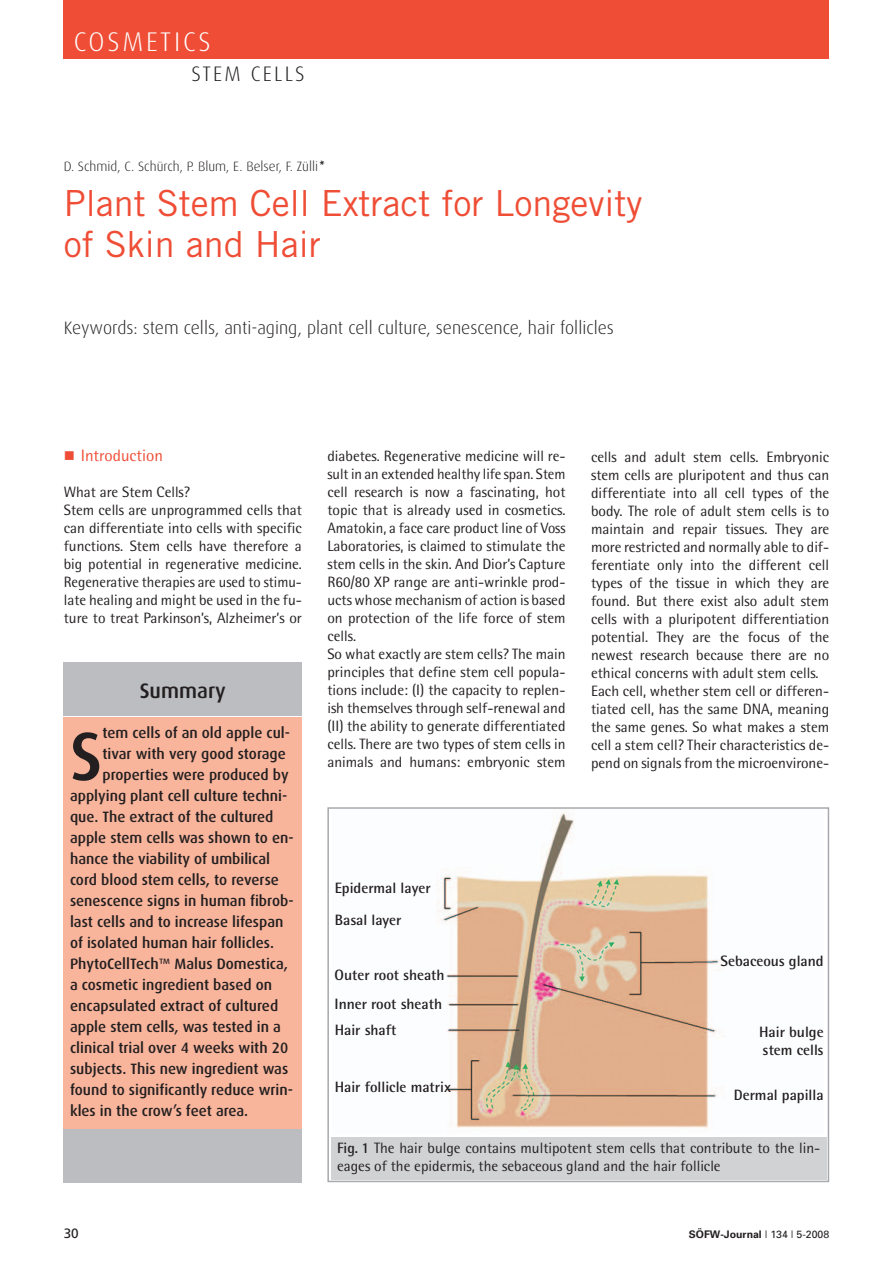
<style>
.page{position:relative;width:893px;height:1263px;background:#fff}
.page>*{position:absolute;margin:0;border:0;box-sizing:border-box;transform-origin:0 0}
.t1{font:500 68.55px "Dax";color:#231f20}
.t2{font:36px/41.2px "Trade Gothic";color:#ef4d35}
.t3{font:300 27px "Dax";letter-spacing:.1em;color:#fff}
.t4{font:300 21px "Dax";letter-spacing:.1em;color:#231f20}
.t5{font:500 21px "Dax";color:#231f20}
.t6{font:300 18px "Dax";color:#231f20}
.t7{font:16.5px "Rotis Semi Sans";color:#ef4d35}
.t8{font:15px/18px "Rotis Semi Sans";color:#231f20}
.t9{font:500 15px "Dax";color:#231f20}
.t10{font:700 15px/32.4px "Rotis Semi Sans";color:#231f20}
.t11{font:300 13.5px "Dax";color:#231f20}
.t12{font:13.5px "Frutiger";color:#231f20}
.t13{font:700 10.5px "Univers";color:#231f20}
.s1{font-family:"Rotis Semi Sans";font-weight:400;font-style:italic;font-size:15px}
.s2{font-weight:700}
.s3{font-weight:400}
</style>
<div class="page">
<div style="left:64px;top:0;width:765px;height:58px;background:#ef4d35"></div>
<div style="left:64px;top:663px;width:238px;height:53px;background:#bcbdc0"></div>
<div style="left:64px;top:1129px;width:238px;height:53px;background:#bcbdc0"></div>
<div style="left:64px;top:717px;width:238px;height:411px;background:#f9b59c"></div>
<div style="left:327px;top:807px;width:502px;height:375px;border:2px solid #a8a9ad"></div>
<div style="left:331px;top:1137px;width:496px;height:43px;background:#d1d2d4"></div>
<img style="left:436px;top:813px;width:288px;height:315px">
<h3 class="t3" style="left:74px;top:32px;width:139px">COSMETICS</h3>
<h3 class="t4" style="left:191px;top:66px;width:115px">STEM CELLS</h3>
<p class="t11" style="left:64px;top:162px;width:261px">D. Schmid, C. Schürch, P. Blum, E. Belser, F. Zülli<span class="s1">*</span></p>
<h2 class="t2" style="left:64px;top:186px;width:580px">Plant Stem Cell Extract for Longevity of Skin and Hair</h2>
<p class="t6" style="left:64px;top:321px;width:552px">Keywords: stem cells, anti-aging, plant cell culture, senescence, hair follicles</p>
<p class="t7" style="left:81px;top:450px;width:84px">Introduction</p>
<p class="t8" style="left:64px;top:484px;width:240px">What are Stem Cells?<br>Stem cells are unprogrammed cells that can differentiate into cells with specific functions. Stem cells have therefore a big potential in regenerative medicine.<br>Regenerative therapies are used to stimu&shy;late healing and might be used in the fu&shy;ture to treat Parkinson’s, Alzheimer’s or</p>
<h3 class="t5" style="left:140px;top:682px;width:88px">Summary</h3>
<p class="t9" style="left:102px;top:726px;width:189px">tem cells of an old apple cul-</p>
<p class="t9" style="left:102px;top:747px;width:185px">tivar with very good storage</p>
<p class="t9" style="left:102px;top:768px;width:188px">properties were produced by</p>
<p class="t9" style="left:70px;top:789px;width:219px">applying plant cell culture techni-</p>
<p class="t9" style="left:70px;top:810px;width:205px">que. The extract of the cultured</p>
<p class="t9" style="left:70px;top:831px;width:225px">apple stem cells was shown to en-</p>
<p class="t9" style="left:70px;top:852px;width:202px">hance the viability of umbilical</p>
<p class="t9" style="left:70px;top:873px;width:210px">cord blood stem cells, to reverse</p>
<p class="t9" style="left:70px;top:894px;width:225px">senescence signs in human fibrob-</p>
<p class="t9" style="left:70px;top:915px;width:215px">last cells and to increase lifespan</p>
<p class="t9" style="left:70px;top:936px;width:206px">of isolated human hair follicles.</p>
<p class="t9" style="left:70px;top:957px;width:220px">PhytoCellTech™ Malus Domestica,</p>
<p class="t9" style="left:70px;top:978px;width:204px">a cosmetic ingredient based on</p>
<p class="t9" style="left:70px;top:999px;width:210px">encapsulated extract of cultured</p>
<p class="t9" style="left:70px;top:1020px;width:212px">apple stem cells, was tested in a</p>
<p class="t9" style="left:70px;top:1041px;width:220px">clinical trial over 4 weeks with 20</p>
<p class="t9" style="left:70px;top:1062px;width:220px">subjects. This new ingredient was</p>
<p class="t9" style="left:70px;top:1083px;width:225px">found to significantly reduce wrin-</p>
<p class="t9" style="left:70px;top:1104px;width:180px">kles in the crow’s feet area.</p>
<h1 class="t1" style="left:70px;top:726px;width:34px">S</h1>
<p class="t8" style="left:327px;top:448px;width:240px">diabetes. Regenerative medicine will re&shy;sult in an extended healthy life span. Stem cell research is now a fascinating, hot topic that is already used in cosmetics.<br>Amatokin, a face care product line of Voss Laboratories, is claimed to stimulate the stem cells in the skin. And Dior’s Capture R60/80 XP range are anti-wrinkle prod&shy;ucts whose mechanism of action is based on protection of the life force of stem cells.<br>So what exactly are stem cells? The main principles that define stem cell popula&shy;tions include: (I) the capacity to replen&shy;ish themselves through self-renewal and (II) the ability to generate differentiated cells. There are two types of stem cells in</p>
<p class="t8" style="left:327px;top:754px;width:240px">animals and humans: embryonic stem</p>
<p class="t8" style="left:591px;top:449px;width:240px">cells and adult stem cells. Embryonic stem cells are pluripotent and thus can differentiate into all cell types of the body. The role of adult stem cells is to maintain and repair tissues. They are more restricted and normally able to dif&shy;ferentiate only into the different cell types of the tissue in which they are found. But there exist also adult stem cells with a pluripotent differentiation potential. They are the focus of the newest research because there are no ethical concerns with adult stem cells.<br>Each cell, whether stem cell or differen&shy;tiated cell, has the same DNA, meaning the same genes. So what makes a stem cell a stem cell? Their characteristics de&shy;pend on signals from the microenvirone-</p>
<p class="t10" style="left:335px;top:873px;width:97px">Epidermal layer<br>Basal layer</p>
<p class="t10" style="left:335px;top:962px;width:112px;line-height:28.8px">Outer root sheath<br>Inner root sheath</p>
<p class="t10" style="left:335px;top:1015px;width:63px">Hair shaft</p>
<p class="t10" style="left:335px;top:1072px;width:118px">Hair follicle matrix</p>
<p class="t10" style="left:721px;top:947px;width:105px">Sebaceous gland</p>
<p class="t10" style="left:759px;top:1024px;width:66px;line-height:18px">Hair bulge stem cells</p>
<p class="t10" style="left:734px;top:1081px;width:91px">Dermal papilla</p>
<p class="t8" style="left:337px;top:1140px;width:485px"><span class="s2">Fig. 1</span> The hair bulge contains multipotent stem cells that contribute to the lin&shy;eages of the epidermis, the sebaceous gland and the hair follicle</p>
<p class="t12" style="left:64px;top:1227px;width:17px">30</p>
<p class="t13" style="left:689px;top:1230px;width:142px">SÖFW-Journal <span class="s3">| 134 | 5-2008</span></p>
</div>
